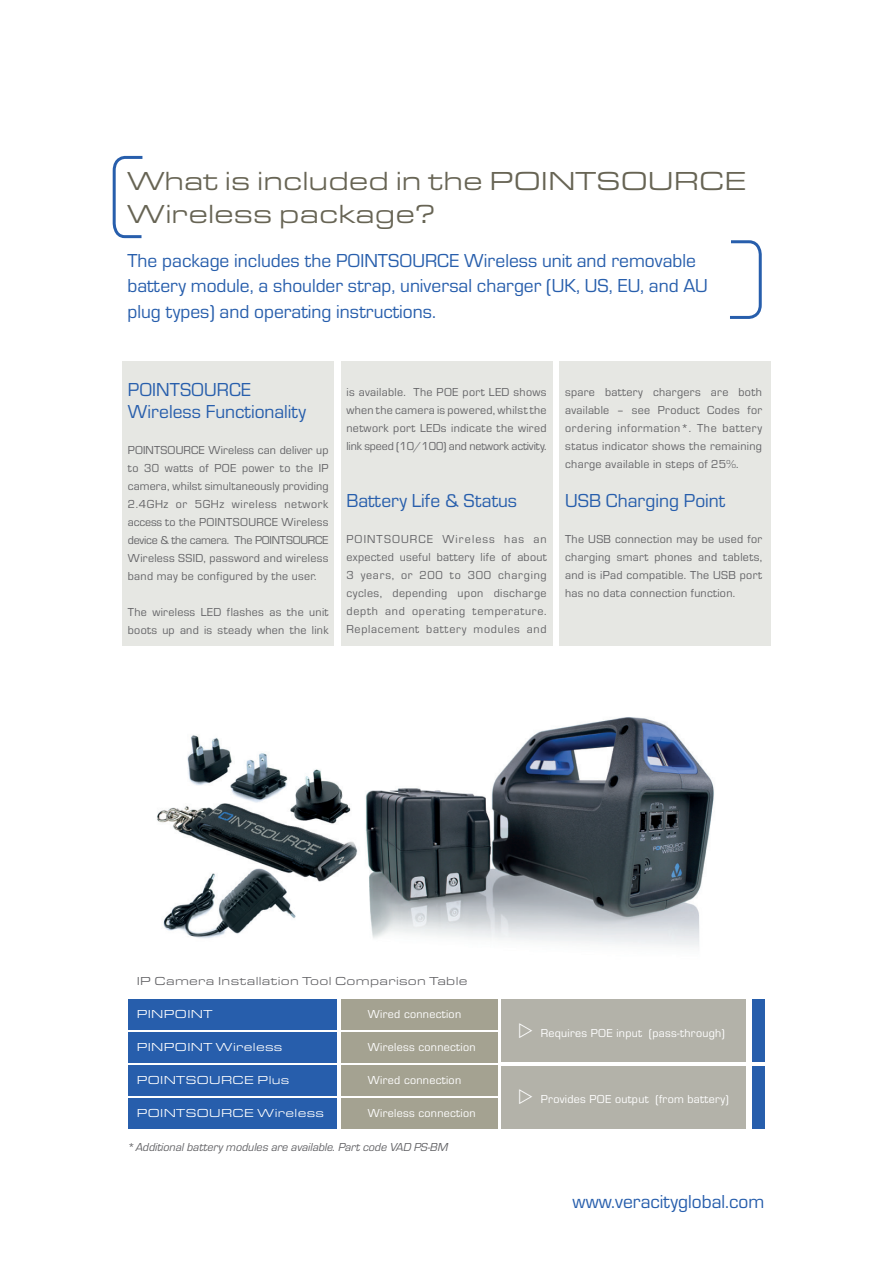
<style>
.page{position:relative;width:893px;height:1263px;background:#fff}
.page>*{position:absolute;margin:0;border:0;box-sizing:border-box;transform-origin:0 0}
.t1{font:27px/33px "Eurostile Ext";color:#676454}
.t2{font:19.5px/25.5px "Eurostile";color:#275eac}
.t3{font:12px/18px "Eurostile";letter-spacing:.025em;color:#636366;text-align:justify}
.t4{font:12px "Eurostile";letter-spacing:.025em;color:#fff}
.t5{font:12px "Eurostile Ext";letter-spacing:.025em;color:#fff}
.t6{font:italic 12px "Eurostile";color:#636366}
.t7{font:12px "Eurostile Ext";letter-spacing:.025em;color:#636366}
.s1{font-style:normal}
</style>
<div class="page">
<div style="left:128px;top:999px;width:209px;height:30px;background:#275eac"></div>
<div style="left:128px;top:1032px;width:209px;height:30px;background:#275eac"></div>
<div style="left:128px;top:1065px;width:209px;height:31px;background:#275eac"></div>
<div style="left:128px;top:1098px;width:209px;height:31px;background:#275eac"></div>
<div style="left:341px;top:999px;width:156px;height:30px;background:#a4a291"></div>
<div style="left:341px;top:1032px;width:156px;height:30px;background:#a4a291"></div>
<div style="left:341px;top:1065px;width:156px;height:31px;background:#a4a291"></div>
<div style="left:341px;top:1098px;width:156px;height:31px;background:#a4a291"></div>
<div style="left:501px;top:999px;width:245px;height:63px;background:#b3b2a9"></div>
<div style="left:560px;top:361px;width:211px;height:285px;background:#e6e7e3"></div>
<div style="left:123px;top:361px;width:211px;height:285px;background:#e6e7e3"></div>
<div style="left:341px;top:361px;width:211px;height:285px;background:#e6e7e3"></div>
<svg style="left:112px;top:155px;width:31px;height:84px"></svg>
<svg style="left:730px;top:240px;width:32px;height:79px"></svg>
<img style="left:157px;top:717px;width:557px;height:230px">
<div style="left:501px;top:1066px;width:245px;height:63px;background:#b3b2a9"></div>
<div style="left:753px;top:999px;width:12px;height:63px;background:#275eac"></div>
<div style="left:753px;top:1066px;width:12px;height:63px;background:#275eac"></div>
<h1 class="t1" style="left:128px;top:165px;width:620px">What is included in the POINTSOURCE<br>Wireless package?</h1>
<h2 class="t2" style="left:128px;top:248px;width:582px">The package includes the POINTSOURCE Wireless unit and removable battery module, a shoulder strap, universal charger (UK, US, EU, and AU plug types) and operating instructions.</h2>
<h2 class="t2" style="left:128px;top:379px;width:180px;line-height:21.6px">POINTSOURCE<br>Wireless Functionality</h2>
<p class="t3" style="left:128px;top:441px;width:202px">POINTSOURCE Wireless can deliver up to 30 watts of POE power to the IP camera, whilst simultaneously providing 2.4GHz or 5GHz wireless network access to the POINTSOURCE Wireless device &amp; the camera. The POINTSOURCE Wireless SSID, password and wireless band may be configured by the user.</p>
<p class="t3" style="left:128px;top:603px;width:202px">The wireless LED flashes as the unit boots up and is steady when the link</p>
<p class="t3" style="left:346px;top:383px;width:202px">is available. The POE port LED shows when the camera is powered, whilst the network port LEDs indicate the wired link speed (10/100) and network activity.</p>
<h2 class="t2" style="left:346px;top:488px;width:172px">Battery Life &amp; Status</h2>
<p class="t3" style="left:346px;top:531px;width:202px">POINTSOURCE Wireless has an expected useful battery life of about 3 years, or 200 to 300 charging cycles, depending upon discharge depth and operating temperature.<br>Replacement battery modules and</p>
<p class="t3" style="left:565px;top:383px;width:198px">spare battery chargers are both available – see Product Codes for ordering information*. The battery status indicator shows the remaining charge available in steps of 25%.</p>
<h2 class="t2" style="left:565px;top:488px;width:162px">USB Charging Point</h2>
<p class="t3" style="left:565px;top:531px;width:198px">The USB connection may be used for charging smart phones and tablets, and is iPad compatible. The USB port has no data connection function.</p>
<p class="t7" style="left:137px;top:975px;width:332px">IP Camera Installation Tool Comparison Table</p>
<p class="t5" style="left:137px;top:1008px;width:77px">PINPOINT</p>
<p class="t4" style="left:368px;top:1008px;width:95px">Wired connection</p>
<p class="t5" style="left:137px;top:1041px;width:147px">PINPOINT Wireless</p>
<p class="t4" style="left:368px;top:1041px;width:109px">Wireless connection</p>
<p class="t5" style="left:137px;top:1074px;width:154px">POINTSOURCE Plus</p>
<p class="t4" style="left:368px;top:1074px;width:95px">Wired connection</p>
<p class="t5" style="left:137px;top:1107px;width:189px">POINTSOURCE Wireless</p>
<p class="t4" style="left:368px;top:1107px;width:109px">Wireless connection</p>
<p class="t6" style="left:128px;top:1140px;width:322px"><span class="s1">*</span>Additional battery modules are available. Part code VAD PS-BM</p>
<p class="t4" style="left:541px;top:1027px;width:186px">Requires POE input (pass-through)</p>
<p class="t4" style="left:541px;top:1093px;width:190px">Provides POE output (from battery)</p>
<h2 class="t2" style="left:573px;top:1189px;width:193px">www.veracityglobal.com</h2>
</div>
